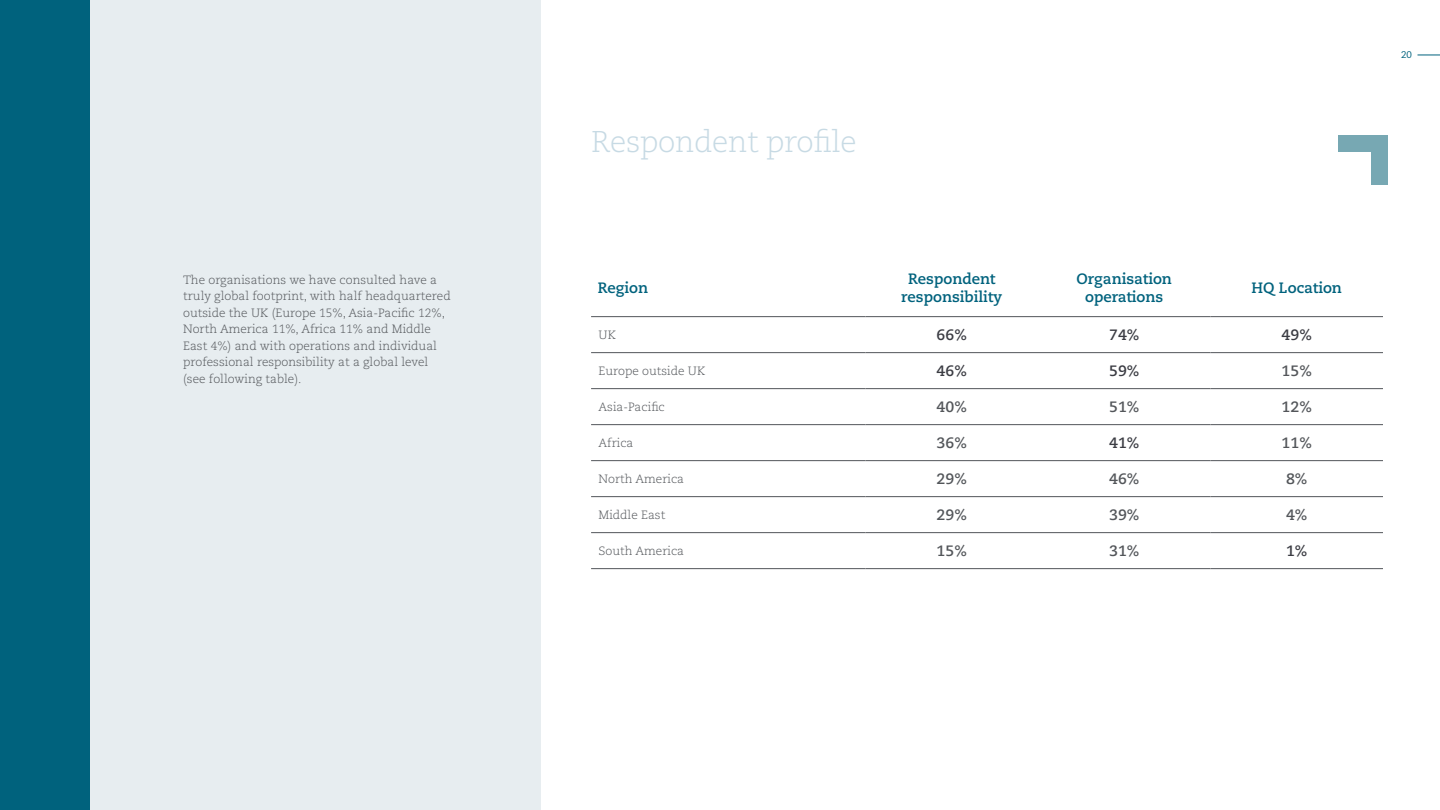
<style>
.page{position:relative;width:1440px;height:810px;background:#fff}
.page>*{position:absolute;margin:0;border:0;box-sizing:border-box;transform-origin:0 0}
.t1{font:300 30px "Caecilia LT Pro 45";letter-spacing:-.01em;color:#c7dae4}
.t2{font:700 15px/18px "Caecilia LT Pro 75";color:#00627d;text-align:center}
.t3{font:700 15px "Caecilia LT Pro 75";color:#53565a}
.t4{font:700 15px "Caecilia LT Pro 75";color:#3b3c43}
.t5{font:300 12px/16.5px "Caecilia LT Pro 45";color:#53565a}
.t6{font:9.75px "Caecilia LT Pro 55 Roman";color:#00627d}
</style>
<div class="page">
<div style="left:0;top:0;width:90px;height:810px;background:#00627d"></div>
<div style="left:90px;top:0;width:451px;height:810px;background:#e7edf0"></div>
<svg style="left:1418px;top:55px;width:22px;height:1px"></svg>
<hr style="left:591px;top:317px;width:274px;height:1px;background:#53565a">
<hr style="left:591px;top:353px;width:274px;height:1px;background:#53565a">
<hr style="left:591px;top:389px;width:274px;height:1px;background:#53565a">
<hr style="left:591px;top:425px;width:274px;height:1px;background:#53565a">
<hr style="left:591px;top:461px;width:274px;height:1px;background:#53565a">
<hr style="left:591px;top:497px;width:274px;height:1px;background:#53565a">
<hr style="left:591px;top:533px;width:274px;height:1px;background:#53565a">
<hr style="left:591px;top:569px;width:274px;height:1px;background:#53565a">
<hr style="left:866px;top:317px;width:172px;height:1px;background:#53565a">
<hr style="left:866px;top:353px;width:172px;height:1px;background:#53565a">
<hr style="left:866px;top:389px;width:172px;height:1px;background:#53565a">
<hr style="left:866px;top:425px;width:172px;height:1px;background:#53565a">
<hr style="left:866px;top:461px;width:172px;height:1px;background:#53565a">
<hr style="left:866px;top:497px;width:172px;height:1px;background:#53565a">
<hr style="left:866px;top:533px;width:172px;height:1px;background:#53565a">
<hr style="left:866px;top:569px;width:172px;height:1px;background:#53565a">
<hr style="left:1038px;top:317px;width:172px;height:1px;background:#53565a">
<hr style="left:1210px;top:317px;width:173px;height:1px;background:#53565a">
<hr style="left:1038px;top:353px;width:172px;height:1px;background:#53565a">
<hr style="left:1210px;top:353px;width:173px;height:1px;background:#53565a">
<hr style="left:1038px;top:389px;width:172px;height:1px;background:#53565a">
<hr style="left:1210px;top:389px;width:173px;height:1px;background:#53565a">
<hr style="left:1038px;top:425px;width:172px;height:1px;background:#53565a">
<hr style="left:1210px;top:425px;width:173px;height:1px;background:#53565a">
<hr style="left:1038px;top:461px;width:172px;height:1px;background:#53565a">
<hr style="left:1210px;top:461px;width:173px;height:1px;background:#53565a">
<hr style="left:1038px;top:497px;width:172px;height:1px;background:#53565a">
<hr style="left:1210px;top:497px;width:173px;height:1px;background:#53565a">
<hr style="left:1038px;top:533px;width:172px;height:1px;background:#53565a">
<hr style="left:1210px;top:533px;width:173px;height:1px;background:#53565a">
<hr style="left:1038px;top:569px;width:172px;height:1px;background:#53565a">
<hr style="left:1210px;top:569px;width:173px;height:1px;background:#53565a">
<div style="left:1371px;top:135px;width:17px;height:49px;background:#77a8b3"></div>
<div style="left:1338px;top:135px;width:50px;height:17px;background:#77a8b3"></div>
<h1 class="t1" style="left:591px;top:122px;width:267px">Respondent profile</h1>
<p class="t5" style="left:183px;top:271px;width:269px">The organisations we have consulted have a truly global footprint, with half headquartered outside the UK (Europe 15%, Asia-Pacific 12%, North America 11%, Africa 11% and Middle East 4%) and with operations and individual professional responsibility at a global level (see following table).</p>
<p class="t2" style="left:598px;top:278px;width:52px">Region</p>
<p class="t2" style="left:901px;top:269px;width:103px">Respondent responsibility</p>
<p class="t2" style="left:1076px;top:269px;width:97px">Organisation operations</p>
<p class="t2" style="left:1251px;top:278px;width:92px">HQ Location</p>
<p class="t5" style="left:599px;top:327px;width:19px">UK</p>
<p class="t4" style="left:937px;top:325px;width:32px">66%</p>
<p class="t4" style="left:1109px;top:325px;width:32px">74%</p>
<p class="t4" style="left:1282px;top:325px;width:32px">49%</p>
<p class="t5" style="left:599px;top:363px;width:108px">Europe outside UK</p>
<p class="t4" style="left:937px;top:361px;width:32px">46%</p>
<p class="t4" style="left:1109px;top:361px;width:32px">59%</p>
<p class="t3" style="left:1282px;top:361px;width:32px">15%</p>
<p class="t5" style="left:599px;top:399px;width:68px">Asia-Pacific</p>
<p class="t3" style="left:937px;top:397px;width:32px">40%</p>
<p class="t3" style="left:1109px;top:397px;width:32px">51%</p>
<p class="t3" style="left:1282px;top:397px;width:32px">12%</p>
<p class="t5" style="left:599px;top:435px;width:36px">Africa</p>
<p class="t3" style="left:937px;top:433px;width:32px">36%</p>
<p class="t4" style="left:1109px;top:433px;width:32px">41%</p>
<p class="t3" style="left:1282px;top:433px;width:32px">11%</p>
<p class="t5" style="left:599px;top:471px;width:87px">North America</p>
<p class="t3" style="left:937px;top:469px;width:32px">29%</p>
<p class="t3" style="left:1109px;top:469px;width:32px">46%</p>
<p class="t3" style="left:1286px;top:469px;width:23px">8%</p>
<p class="t5" style="left:599px;top:507px;width:68px">Middle East</p>
<p class="t3" style="left:937px;top:505px;width:32px">29%</p>
<p class="t3" style="left:1109px;top:505px;width:32px">39%</p>
<p class="t3" style="left:1286px;top:505px;width:23px">4%</p>
<p class="t5" style="left:599px;top:543px;width:87px">South America</p>
<p class="t3" style="left:937px;top:541px;width:32px">15%</p>
<p class="t3" style="left:1109px;top:541px;width:32px">31%</p>
<p class="t4" style="left:1286px;top:541px;width:23px">1%</p>
<p class="t6" style="left:1401px;top:49px;width:12px">20</p>
</div>
